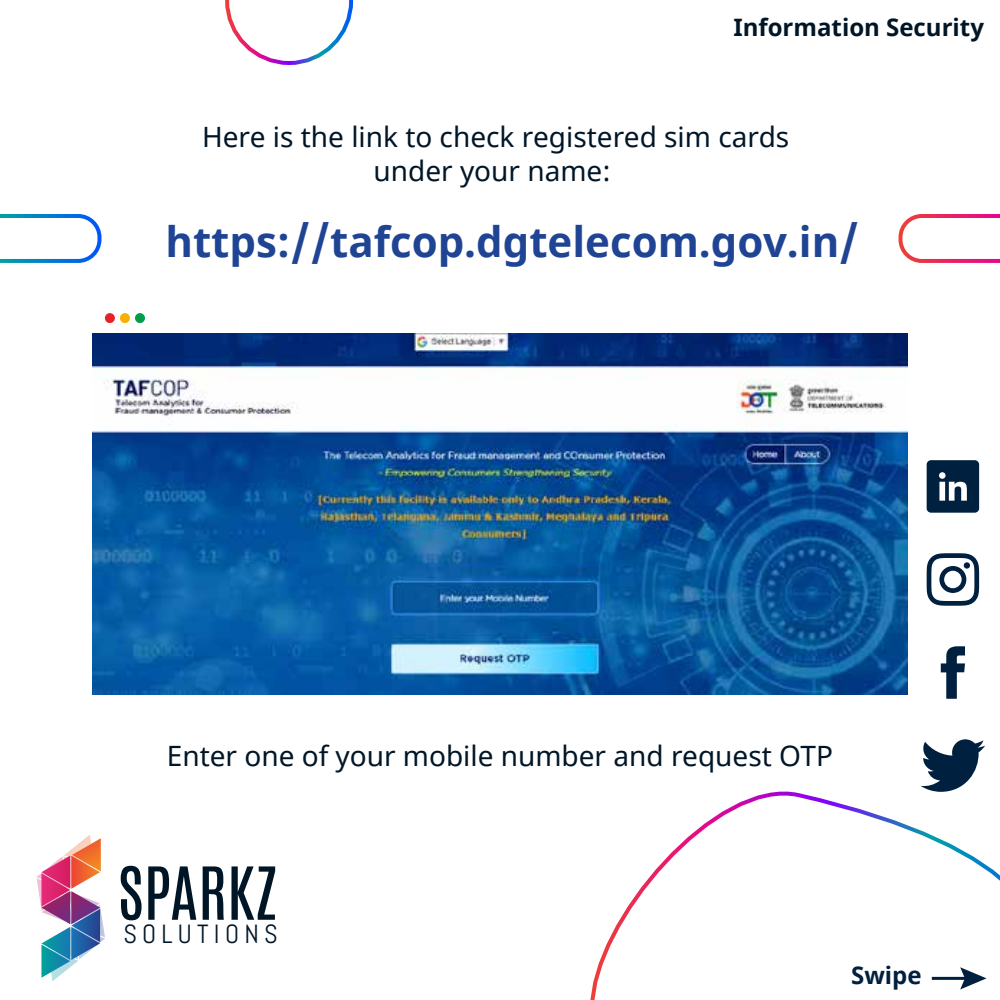
<style>
.page{position:relative;width:1000px;height:1000px;background:#fff}
.page>*{position:absolute;margin:0;border:0;box-sizing:border-box;transform-origin:0 0}
.t1{font:62px "Antonio";color:#001627}
.t2{font:700 42px "Noto Sans";color:#204494}
.t3{font:28px/33.6px "Noto Sans";color:#001627;text-align:center}
.t4{font:26.2px "Abel";letter-spacing:.2em;color:#001627}
.t5{font:700 24px "Noto Sans";color:#001627}
.t6{font:700 24px "Noto Sans";color:#00203f}
</style>
<div class="page">
<img style="left:92px;top:334px;width:816px;height:360px">
<svg style="left:36px;top:835px;width:69px;height:146px"></svg>
<svg style="left:590px;top:791px;width:410px;height:209px"></svg>
<svg style="left:0;top:214px;width:101px;height:49px"></svg>
<svg style="left:225px;top:0;width:128px;height:65px"></svg>
<hr style="left:932px;top:977px;width:37px;height:3px;background:#00203f">
<svg style="left:960px;top:967px;width:27px;height:22px"></svg>
<div style="left:105px;top:313px;width:10px;height:10px;background:#e82127;border-radius:50%"></div>
<div style="left:120px;top:313px;width:10px;height:10px;background:#f7b003;border-radius:50%"></div>
<div style="left:135px;top:313px;width:10px;height:10px;background:#009e4a;border-radius:50%"></div>
<svg style="left:921px;top:739px;width:64px;height:53px"></svg>
<svg style="left:941px;top:646px;width:24px;height:53px"></svg>
<svg style="left:927px;top:553px;width:52px;height:53px"></svg>
<div style="left:964px;top:562px;width:6px;height:7px;background:#00203f;border-radius:50%"></div>
<svg style="left:927px;top:460px;width:52px;height:53px;background:#26415c"></svg>
<svg style="left:899px;top:214px;width:101px;height:49px"></svg>
<p class="t5" style="left:733px;top:10px;width:252px">Information Security</p>
<p class="t3" style="left:202px;top:121px;width:589px">Here is the link to check registered sim cards under your name:</p>
<h2 class="t2" style="left:165px;top:212px;width:695px">https://tafcop.dgtelecom.gov.in/</h2>
<p class="t3" style="left:167px;top:740px;width:668px">Enter one of your mobile number and request OTP</p>
<h1 class="t1" style="left:117px;top:848px;width:161px">SPARKZ</h1>
<p class="t4" style="left:123px;top:917px;width:156px">SOLUTIONS</p>
<p class="t6" style="left:851px;top:959px;width:72px">Swipe</p>
</div>
